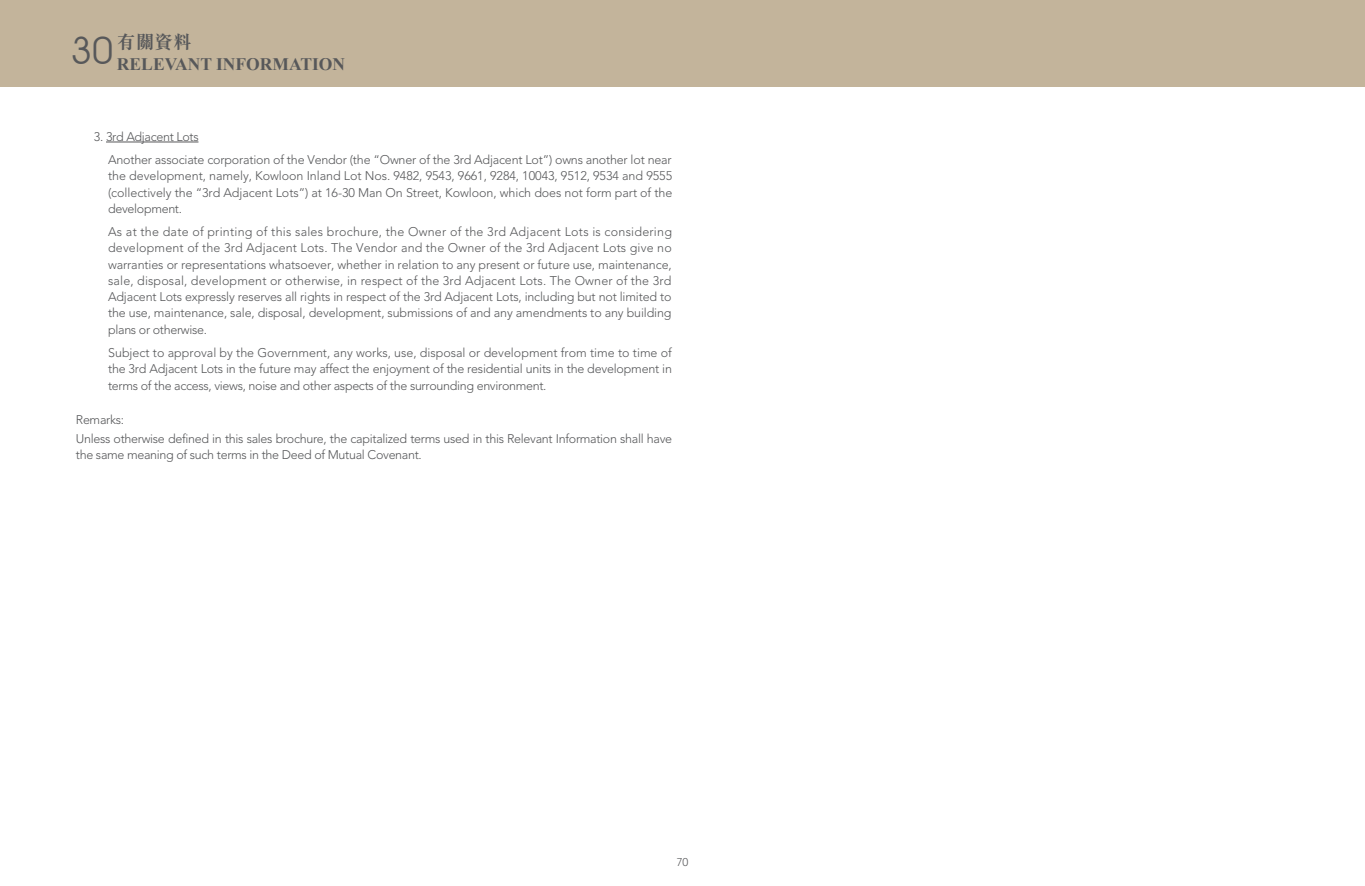
<style>
.page{position:relative;width:1365px;height:886px;background:#fff}
.page>*{position:absolute;margin:0;border:0;box-sizing:border-box;transform-origin:0 0}
.t1{font:700 18.75px "M Sung HK";color:#57585a}
.t2{font:700 17.5px "Times New Roman";color:#57585a}
.t3{font:300 12.5px/16.2px "Avenir LT Std";letter-spacing:-.025em;color:#57585a;text-align:justify}
.t4{font:300 11.25px "Avenir LT Std";color:#57585a}
.s1{font-family:"Avant Garde IT Cby BT";font-weight:400;font-size:37.5px}
</style>
<div class="page">
<div style="left:0;top:0;width:1364px;height:86px;background:#c3b49b"></div>
<hr style="left:106px;top:142px;width:92px;height:1px;background:#57585a">
<h1 class="t1" style="left:71px;top:29px;width:123px"><span class="s1">30</span> 有關資料</h1>
<h2 class="t2" style="left:117px;top:51px;width:230px">RELEVANT INFORMATION</h2>
<p class="t3" style="left:108px;top:125px;width:565px;line-height:23.4px;text-indent:-14px">3. 3rd Adjacent Lots<br>Another associate corporation of the Vendor (the “Owner of the 3rd Adjacent Lot”) owns another lot near</p>
<p class="t3" style="left:108px;top:168px;width:565px">the development, namely, Kowloon Inland Lot Nos. 9482, 9543, 9661, 9284, 10043, 9512, 9534 and 9555 (collectively the “3rd Adjacent Lots”) at 16-30 Man On Street, Kowloon, which does not form part of the development.</p>
<p class="t3" style="left:108px;top:224px;width:565px">As at the date of printing of this sales brochure, the Owner of the 3rd Adjacent Lots is considering development of the 3rd Adjacent Lots. The Vendor and the Owner of the 3rd Adjacent Lots give no warranties or representations whatsoever, whether in relation to any present or future use, maintenance, sale, disposal, development or otherwise, in respect of the 3rd Adjacent Lots. The Owner of the 3rd Adjacent Lots expressly reserves all rights in respect of the 3rd Adjacent Lots, including but not limited to the use, maintenance, sale, disposal, development, submissions of and any amendments to any building plans or otherwise.</p>
<p class="t3" style="left:108px;top:345px;width:565px">Subject to approval by the Government, any works, use, disposal or development from time to time of the 3rd Adjacent Lots in the future may affect the enjoyment of the residential units in the development in terms of the access, views, noise and other aspects of the surrounding environment.</p>
<p class="t3" style="left:76px;top:410px;width:597px;line-height:19.5px">Remarks:<br>Unless otherwise defined in this sales brochure, the capitalized terms used in this Relevant Information shall have</p>
<p class="t3" style="left:76px;top:447px;width:347px">the same meaning of such terms in the Deed of Mutual Covenant.</p>
<p class="t4" style="left:676px;top:855px;width:13px">70</p>
</div>
